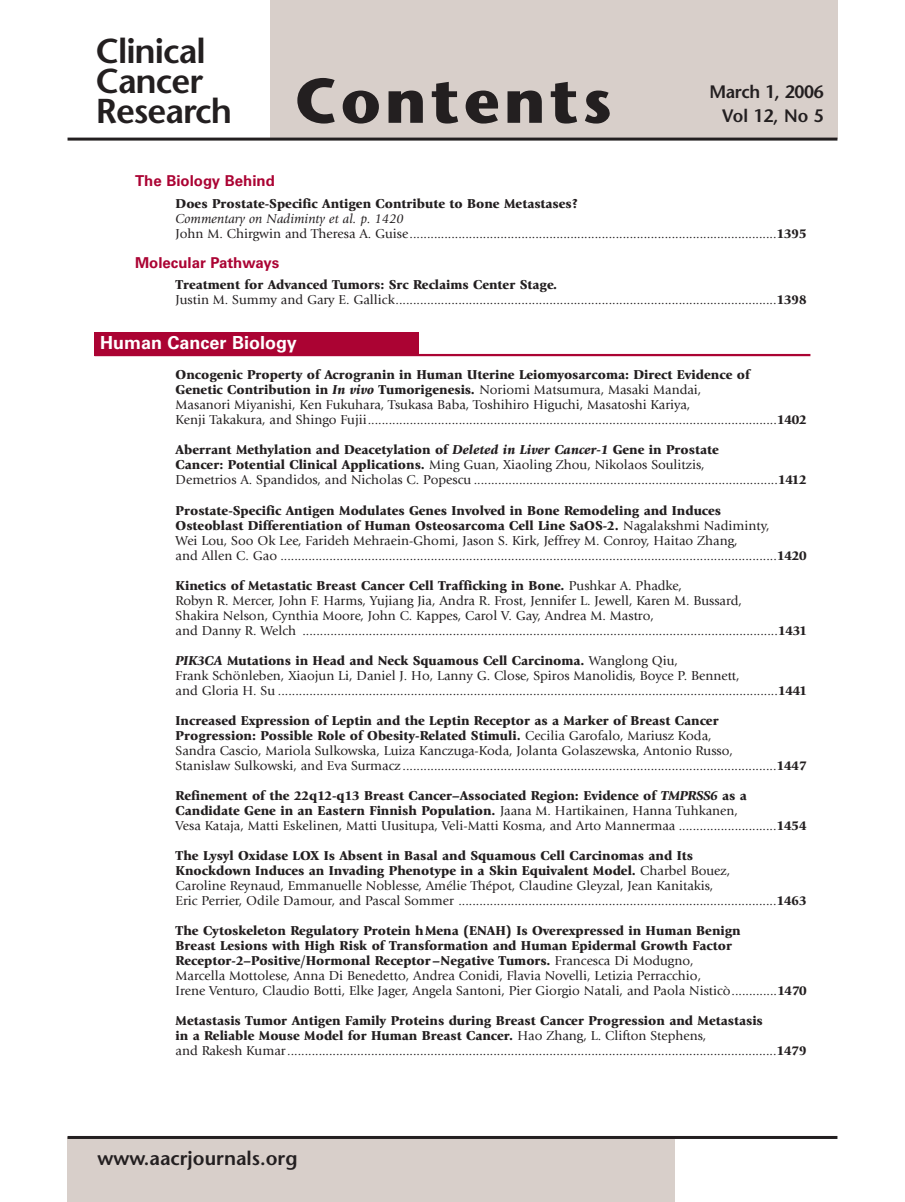
<style>
.page{position:relative;width:905px;height:1202px;background:#fff}
.page>*{position:absolute;margin:0;border:0;box-sizing:border-box;transform-origin:0 0}
.t1{font:600 34.5px/30px "Stone Sans";letter-spacing:-.03em;color:#231f20}
.t2{font:600 19.5px "Stone Sans";color:#231f20}
.t3{font:600 18px/24px "Stone Sans";letter-spacing:-.015em;color:#231f20;text-align:right}
.t4{font:700 18px "Univers";color:#fff}
.t5{font:700 15px "Univers";color:#ab0333}
.t6{font:13.5px/15px "Giovanni";color:#231f20}
.t7{font:900 13.5px/15px "Giovanni";color:#231f20}
.s1{font-weight:700;font-size:63px}
.s2{font-style:italic}
.s3{font-weight:900}
.s4{font-weight:900;font-style:italic}
.s5{font-weight:400}
</style>
<div class="page">
<div style="left:94px;top:332px;width:324px;height:23px;background:#ab0333"></div>
<hr style="left:94px;top:354px;width:716px;height:2px;background:#ab0333">
<div style="left:68px;top:1137px;width:607px;height:64px;background:#d8cfca"></div>
<div style="left:270px;top:0;width:567px;height:139px;background:#d8cfca"></div>
<hr style="left:68px;top:138px;width:769px;height:3px;background:#231f20">
<hr style="left:68px;top:1136px;width:769px;height:2px;background:#231f20">
<h1 class="t1" style="left:96px;top:39px;width:517px">Clinical<br>Cancer<br>Research <span class="s1">Contents</span></h1>
<h3 class="t3" style="left:709px;top:82px;width:116px">March 1, 2006<br>Vol 12, No 5</h3>
<p class="t5" style="left:135px;top:175px;width:141px">The Biology Behind</p>
<p class="t7" style="left:176px;top:197px;width:404px">Does Prostate-Specific Antigen Contribute to Bone Metastases?</p>
<p class="t6" style="left:176px;top:212px;width:632px"><span class="s2">Commentary on Nadiminty et al. p. 1420<br></span>John M. Chirgwin and Theresa A. Guise.........................................................................................................<span class="s3">1395</span></p>
<p class="t5" style="left:135px;top:257px;width:146px">Molecular Pathways</p>
<p class="t6" style="left:176px;top:279px;width:632px"><span class="s3">Treatment for Advanced Tumors: Src Reclaims Center Stage.<br></span>Justin M. Summy and Gary E. Gallick.............................................................................................................<span class="s3">1398</span></p>
<h3 class="t4" style="left:100px;top:336px;width:198px">Human Cancer Biology</h3>
<p class="t6" style="left:175px;top:369px;width:632px"><span class="s3">Oncogenic Property of Acrogranin in Human Uterine Leiomyosarcoma: Direct Evidence of<br>Genetic Contribution in</span> <span class="s4">In vivo</span> <span class="s3">Tumorigenesis.</span> Noriomi Matsumura, Masaki Mandai,<br>Masanori Miyanishi, Ken Fukuhara, Tsukasa Baba, Toshihiro Higuchi, Masatoshi Kariya,<br>Kenji Takakura, and Shingo Fujii.....................................................................................................................<span class="s3">1402</span></p>
<p class="t6" style="left:175px;top:444px;width:632px"><span class="s3">Aberrant Methylation and Deacetylation of</span> <span class="s4">Deleted in Liver Cancer-1</span> <span class="s3">Gene in Prostate<br>Cancer: Potential Clinical Applications.</span> Ming Guan, Xiaoling Zhou, Nikolaos Soulitzis,<br>Demetrios A. Spandidos, and Nicholas C. Popescu .......................................................................................<span class="s3">1412</span></p>
<p class="t6" style="left:175px;top:504px;width:632px"><span class="s3">Prostate-Specific Antigen Modulates Genes Involved in Bone Remodeling and Induces<br>Osteoblast Differentiation of Human Osteosarcoma Cell Line SaOS-2.</span> Nagalakshmi Nadiminty,<br>Wei Lou, Soo Ok Lee, Farideh Mehraein-Ghomi, Jason S. Kirk, Jeffrey M. Conroy, Haitao Zhang,<br>and Allen C. Gao ..............................................................................................................................................<span class="s3">1420</span></p>
<p class="t6" style="left:176px;top:579px;width:632px"><span class="s3">Kinetics of Metastatic Breast Cancer Cell Trafficking in Bone.</span> Pushkar A. Phadke,<br>Robyn R. Mercer, John F. Harms, Yujiang Jia, Andra R. Frost, Jennifer L. Jewell, Karen M. Bussard,<br>Shakira Nelson, Cynthia Moore, John C. Kappes, Carol V. Gay, Andrea M. Mastro,<br>and Danny R. Welch ........................................................................................................................................<span class="s3">1431</span></p>
<p class="t6" style="left:176px;top:654px;width:632px"><span class="s4">PIK3CA</span> <span class="s3">Mutations in Head and Neck Squamous Cell Carcinoma.</span> Wanglong Qiu,<br>Frank Schönleben, Xiaojun Li, Daniel J. Ho, Lanny G. Close, Spiros Manolidis, Boyce P. Bennett,<br>and Gloria H. Su ...............................................................................................................................................<span class="s3">1441</span></p>
<p class="t6" style="left:176px;top:714px;width:632px"><span class="s3">Increased Expression of Leptin and the Leptin Receptor as a Marker of Breast Cancer<br>Progression: Possible Role of Obesity-Related Stimuli.</span> Cecilia Garofalo, Mariusz Koda,<br>Sandra Cascio, Mariola Sulkowska, Luiza Kanczuga-Koda, Jolanta Golaszewska, Antonio Russo,<br>Stanislaw Sulkowski, and Eva Surmacz...........................................................................................................<span class="s3">1447</span></p>
<p class="t6" style="left:176px;top:789px;width:632px"><span class="s3">Refinement of the 22q12-q13 Breast Cancer–Associated Region: Evidence of</span> <span class="s4">TMPRSS6</span> <span class="s3">as a<br>Candidate Gene in an Eastern Finnish Population.</span> Jaana M. Hartikainen, Hanna Tuhkanen,<br>Vesa Kataja, Matti Eskelinen, Matti Uusitupa, Veli-Matti Kosma, and Arto Mannermaa ............................<span class="s3">1454</span></p>
<p class="t6" style="left:176px;top:849px;width:632px"><span class="s3">The Lysyl Oxidase LOX Is Absent in Basal and Squamous Cell Carcinomas and Its<br>Knockdown Induces an Invading Phenotype in a Skin Equivalent Model.</span> Charbel Bouez,<br>Caroline Reynaud, Emmanuelle Noblesse, Amélie Thépot, Claudine Gleyzal, Jean Kanitakis,<br>Eric Perrier, Odile Damour, and Pascal Sommer ...........................................................................................<span class="s3">1463</span></p>
<p class="t7" style="left:176px;top:924px;width:632px">The Cytoskeleton Regulatory Protein hMena (ENAH) Is Overexpressed in Human Benign<br>Breast Lesions with High Risk of Transformation and Human Epidermal Growth Factor Receptor-2–Positive/Hormonal Receptor–Negative Tumors. <span class="s5">Francesca Di Modugno,<br>Marcella Mottolese, Anna Di Benedetto, Andrea Conidi, Flavia Novelli, Letizia Perracchio,<br>Irene Venturo, Claudio Botti, Elke Jager, Angela Santoni, Pier Giorgio Natali, and Paola Nisticò.............</span>1470</p>
<p class="t6" style="left:176px;top:1014px;width:632px"><span class="s3">Metastasis Tumor Antigen Family Proteins during Breast Cancer Progression and Metastasis<br>in a Reliable Mouse Model for Human Breast Cancer.</span> Hao Zhang, L. Clifton Stephens,<br>and Rakesh Kumar............................................................................................................................................<span class="s3">1479</span></p>
<h2 class="t2" style="left:98px;top:1151px;width:201px">www.aacrjournals.org</h2>
</div>
